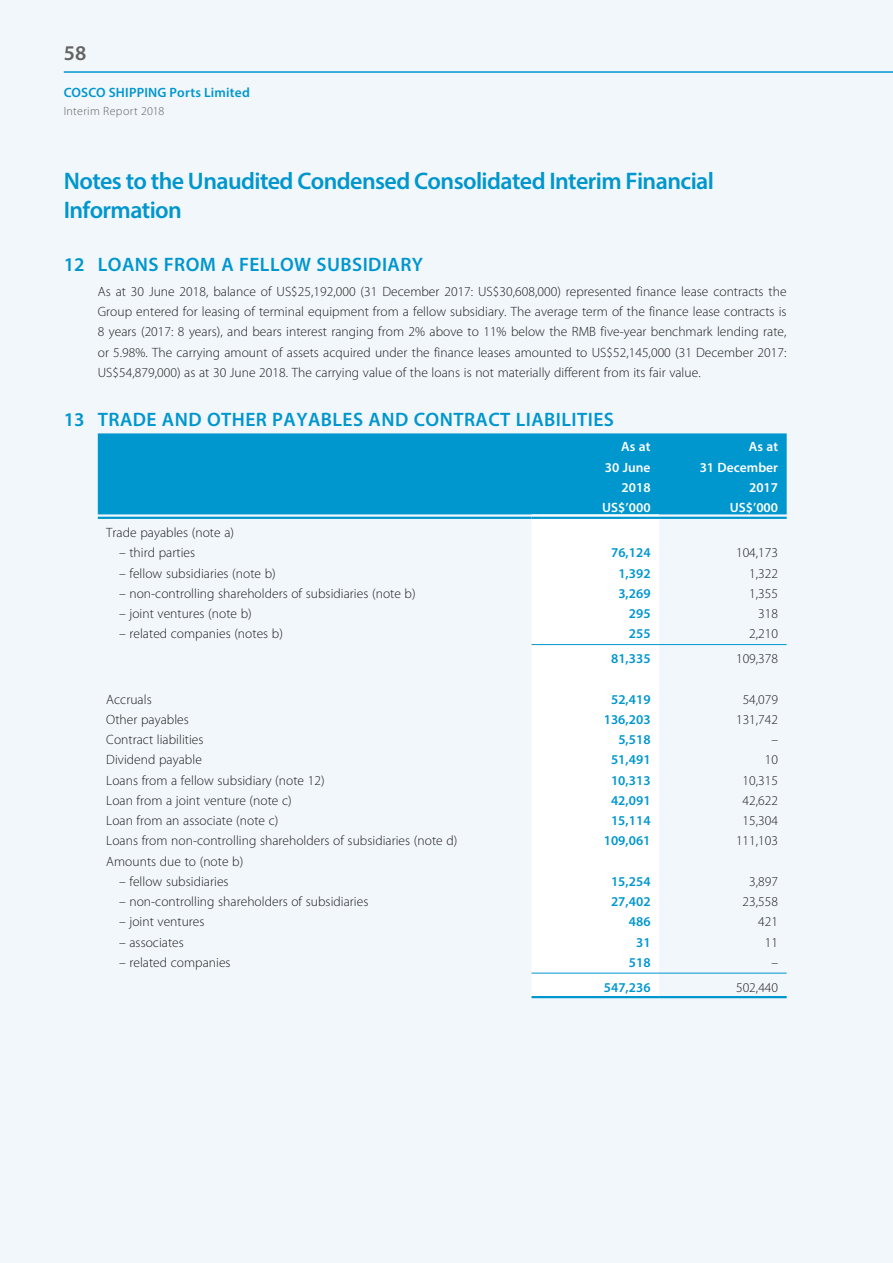
<style>
.page{position:relative;width:893px;height:1263px;background:#f2f7fb}
.page>*{position:absolute;margin:0;border:0;box-sizing:border-box;transform-origin:0 0}
.t1{font:600 24px/28.5px "Myriad Pro";letter-spacing:-.025em;color:#0096ce}
.t2{font:600 21px "Myriad Pro";color:#636362}
.t3{font:600 19.5px "Myriad Pro";letter-spacing:.02em;color:#0096ce}
.t4{font:300 13.5px/20.2px "Myriad Pro";letter-spacing:.005em;color:#1c1c1b;text-align:justify}
.t5{font:600 13.5px "Myriad Pro";color:#0096ce}
.t6{font:600 13.5px/20.2px "Myriad Pro";color:#fff;text-align:right}
.t7{font:300 12px "Myriad Pro";letter-spacing:.03em;color:#636362}
</style>
<div class="page">
<hr style="left:64px;top:71px;width:829px;height:2px;background:#0096ce">
<div style="left:98px;top:433px;width:689px;height:81px;background:#0096ce"></div>
<div style="left:531px;top:514px;width:128px;height:482px;background:#fff"></div>
<hr style="left:98px;top:517px;width:433px;height:2px;background:#0096ce">
<hr style="left:531px;top:517px;width:128px;height:2px;background:#0096ce">
<hr style="left:659px;top:517px;width:128px;height:2px;background:#0096ce">
<hr style="left:531px;top:644px;width:128px;height:1px;background:#0096ce">
<hr style="left:659px;top:644px;width:128px;height:1px;background:#0096ce">
<hr style="left:531px;top:973px;width:128px;height:1px;background:#0096ce">
<hr style="left:659px;top:973px;width:128px;height:1px;background:#0096ce">
<hr style="left:531px;top:996px;width:128px;height:2px;background:#0096ce">
<hr style="left:659px;top:996px;width:128px;height:2px;background:#0096ce">
<h2 class="t2" style="left:64px;top:40px;width:24px">58</h2>
<p class="t5" style="left:64px;top:84px;width:188px">COSCO SHIPPING Ports Limited</p>
<p class="t7" style="left:64px;top:104px;width:102px">Interim Report 2018</p>
<h1 class="t1" style="left:64px;top:166px;width:652px">Notes to the Unaudited Condensed Consolidated Interim Financial<br>Information</h1>
<h3 class="t3" style="left:64px;top:252px;width:361px">12 LOANS FROM A FELLOW SUBSIDIARY</h3>
<p class="t4" style="left:98px;top:282px;width:690px">As at 30 June 2018, balance of US$25,192,000 (31 December 2017: US$30,608,000) represented finance lease contracts the Group entered for leasing of terminal equipment from a fellow subsidiary. The average term of the finance lease contracts is 8 years (2017: 8 years), and bears interest ranging from 2% above to 11% below the RMB five-year benchmark lending rate, or 5.98%. The carrying amount of assets acquired under the finance leases amounted to US$52,145,000 (31 December 2017:<br>US$54,879,000) as at 30 June 2018. The carrying value of the loans is not materially different from its fair value.</p>
<h3 class="t3" style="left:64px;top:407px;width:552px">13 TRADE AND OTHER PAYABLES AND CONTRACT LIABILITIES</h3>
<p class="t6" style="left:605px;top:436px;width:47px">As at<br>30 June</p>
<p class="t6" style="left:700px;top:436px;width:80px">As at<br>31 December</p>
<p class="t6" style="left:621px;top:477px;width:31px">2018</p>
<p class="t6" style="left:749px;top:477px;width:31px">2017</p>
<p class="t6" style="left:602px;top:497px;width:50px">US$’000</p>
<p class="t6" style="left:730px;top:497px;width:50px">US$’000</p>
<p class="t4" style="left:106px;top:523px;width:129px">Trade payables (note a)</p>
<p class="t4" style="left:119px;top:543px;width:78px">– third parties</p>
<p class="t5" style="left:611px;top:544px;width:41px">76,124</p>
<p class="t4" style="left:736px;top:543px;width:44px">104,173</p>
<p class="t4" style="left:119px;top:563px;width:158px">– fellow subsidiaries (note b)</p>
<p class="t5" style="left:618px;top:564px;width:34px">1,392</p>
<p class="t4" style="left:749px;top:563px;width:30px">1,322</p>
<p class="t4" style="left:119px;top:583px;width:298px">– non-controlling shareholders of subsidiaries (note b)</p>
<p class="t5" style="left:618px;top:585px;width:34px">3,269</p>
<p class="t4" style="left:749px;top:583px;width:30px">1,355</p>
<p class="t4" style="left:119px;top:604px;width:134px">– joint ventures (note b)</p>
<p class="t5" style="left:629px;top:605px;width:23px">295</p>
<p class="t4" style="left:758px;top:604px;width:21px">318</p>
<p class="t4" style="left:119px;top:624px;width:165px">– related companies (notes b)</p>
<p class="t5" style="left:629px;top:625px;width:23px">255</p>
<p class="t4" style="left:749px;top:624px;width:30px">2,210</p>
<p class="t5" style="left:611px;top:650px;width:41px">81,335</p>
<p class="t4" style="left:736px;top:649px;width:44px">109,378</p>
<p class="t4" style="left:106px;top:689px;width:47px">Accruals</p>
<p class="t5" style="left:611px;top:690px;width:41px">52,419</p>
<p class="t4" style="left:743px;top:689px;width:37px">54,079</p>
<p class="t4" style="left:106px;top:709px;width:84px">Other payables</p>
<p class="t5" style="left:604px;top:711px;width:48px">136,203</p>
<p class="t4" style="left:736px;top:709px;width:44px">131,742</p>
<p class="t4" style="left:106px;top:730px;width:99px">Contract liabilities</p>
<p class="t5" style="left:618px;top:731px;width:34px">5,518</p>
<p class="t4" style="left:771px;top:730px;width:8px">–</p>
<p class="t4" style="left:106px;top:750px;width:97px">Dividend payable</p>
<p class="t5" style="left:611px;top:751px;width:41px">51,491</p>
<p class="t4" style="left:765px;top:750px;width:15px">10</p>
<p class="t4" style="left:106px;top:770px;width:220px">Loans from a fellow subsidiary (note 12)</p>
<p class="t5" style="left:611px;top:771px;width:41px">10,313</p>
<p class="t4" style="left:743px;top:770px;width:37px">10,315</p>
<p class="t4" style="left:106px;top:790px;width:187px">Loan from a joint venture (note c)</p>
<p class="t5" style="left:611px;top:792px;width:41px">42,091</p>
<p class="t4" style="left:743px;top:790px;width:37px">42,622</p>
<p class="t4" style="left:106px;top:811px;width:174px">Loan from an associate (note c)</p>
<p class="t5" style="left:611px;top:812px;width:41px">15,114</p>
<p class="t4" style="left:743px;top:811px;width:37px">15,304</p>
<p class="t4" style="left:106px;top:831px;width:353px">Loans from non-controlling shareholders of subsidiaries (note d)</p>
<p class="t5" style="left:604px;top:832px;width:48px">109,061</p>
<p class="t4" style="left:736px;top:831px;width:44px">111,103</p>
<p class="t4" style="left:106px;top:851px;width:138px">Amounts due to (note b)</p>
<p class="t4" style="left:119px;top:871px;width:111px">– fellow subsidiaries</p>
<p class="t5" style="left:611px;top:873px;width:41px">15,254</p>
<p class="t4" style="left:749px;top:871px;width:30px">3,897</p>
<p class="t4" style="left:119px;top:892px;width:251px">– non-controlling shareholders of subsidiaries</p>
<p class="t5" style="left:611px;top:893px;width:41px">27,402</p>
<p class="t4" style="left:743px;top:892px;width:37px">23,558</p>
<p class="t4" style="left:119px;top:912px;width:87px">– joint ventures</p>
<p class="t5" style="left:629px;top:913px;width:23px">486</p>
<p class="t4" style="left:758px;top:912px;width:21px">421</p>
<p class="t4" style="left:119px;top:932px;width:66px">– associates</p>
<p class="t5" style="left:636px;top:933px;width:16px">31</p>
<p class="t4" style="left:765px;top:932px;width:15px">11</p>
<p class="t4" style="left:119px;top:952px;width:113px">– related companies</p>
<p class="t5" style="left:629px;top:954px;width:23px">518</p>
<p class="t4" style="left:771px;top:952px;width:8px">–</p>
<p class="t5" style="left:604px;top:978px;width:48px">547,236</p>
<p class="t4" style="left:736px;top:977px;width:44px">502,440</p>
</div>
